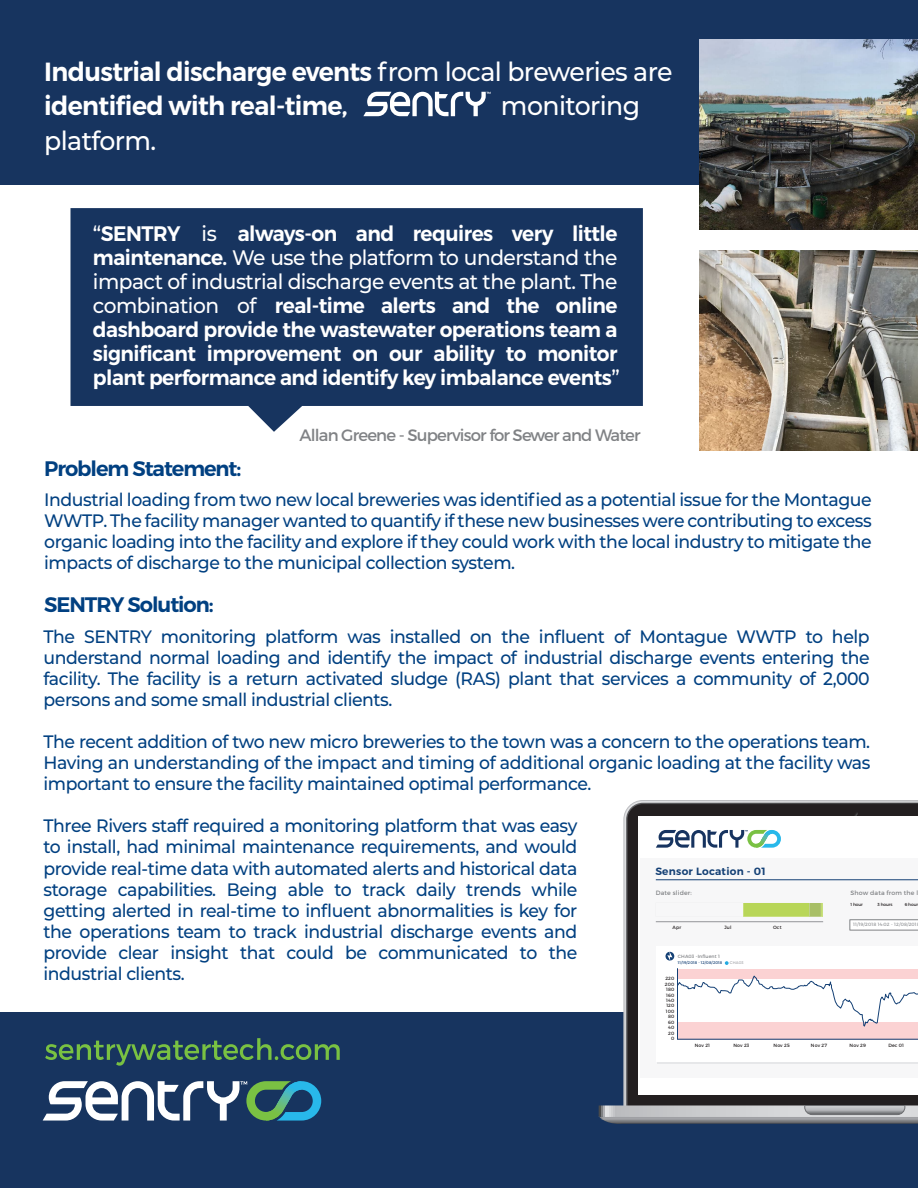
<style>
.page{position:relative;width:918px;height:1188px;background:#fff}
.page>*{position:absolute;margin:0;border:0;box-sizing:border-box;transform-origin:0 0}
.t1{font:600 26.25px/34.5px "Montserrat";letter-spacing:-.025em;color:#fff;scale:.96 1}
.t2{font:500 26.25px "Montserrat";letter-spacing:-.025em;color:#fff;scale:.96 1}
.t3{font:600 21px/24px "Montserrat";letter-spacing:-.025em;color:#fff;text-align:justify;scale:.96 1}
.t4{font:600 21px "Montserrat";letter-spacing:-.05em;color:#014081}
.t5{font:500 18px/21px "Montserrat";letter-spacing:-.025em;color:#014081;text-align:justify;scale:.96 1}
.t6{font:16.5px "Montserrat";letter-spacing:-.05em;color:#808285}
.t7{font:600 10.5px "Montserrat";letter-spacing:.025em;color:#144075}
.t8{font:6.15px "Montserrat";letter-spacing:.025em;color:#808285}
.t9{font:4.65px/5.4px "Montserrat";letter-spacing:.025em;color:#231f20;text-align:right}
.t10{font:4.65px "Montserrat";letter-spacing:.025em;color:#939598}
.t11{font:4.65px "Montserrat";letter-spacing:.025em;color:#808285}
.t12{font:4.35px "Montserrat";letter-spacing:-.025em;color:#231f20}
.t13{font:3.9px "Montserrat";letter-spacing:.025em;color:#144075}
.t14{font:3.9px "Montserrat";letter-spacing:.025em;color:#a8a9ad}
.s1{font-weight:500}
</style>
<div class="page">
<div style="left:0;top:1012px;width:918px;height:176px;background:#17345f"></div>
<div style="left:0;top:0;width:918px;height:184px;background:#17345f"></div>
<svg style="left:45px;top:1038px;width:295px;height:28px"></svg>
<svg style="left:71px;top:208px;width:572px;height:224px;background:#304a70"></svg>
<img style="left:699px;top:251px;width:219px;height:200px">
<img style="left:699px;top:39px;width:219px;height:190px">
<svg style="left:627px;top:804px;width:291px;height:301px;background:#2b2728"></svg>
<svg style="left:599px;top:1105px;width:319px;height:19px;background:#a4a6aa"></svg>
<hr style="left:601px;top:1119px;width:317px;height:1px;background:#a8a9ad">
<svg style="left:852px;top:811px;width:6px;height:5px"></svg>
<div style="left:639px;top:816px;width:279px;height:278px;background:#fff"></div>
<div style="left:640px;top:859px;width:278px;height:219px;background:#f7f7f8"></div>
<div style="left:656px;top:946px;width:262px;height:116px;background:#fff"></div>
<hr style="left:656px;top:880px;width:262px;height:1px;background:#144075">
<svg style="left:850px;top:920px;width:68px;height:11px"></svg>
<hr style="left:656px;top:921px;width:167px;height:1px;background:#939598">
<svg style="left:743px;top:903px;width:80px;height:14px"></svg>
<svg style="left:666px;top:952px;width:252px;height:88px"></svg>
<svg style="left:656px;top:830px;width:125px;height:18px"></svg>
<svg style="left:363px;top:92px;width:128px;height:24px"></svg>
<svg style="left:43px;top:1081px;width:278px;height:40px"></svg>
<h1 class="t1" style="left:44px;top:54px;width:656px">Industrial discharge events <span class="s1">from local breweries are </span>identified with real-time,</h1>
<h1 class="t2" style="left:501px;top:88px;width:146px">monitoring</h1>
<h1 class="t2" style="left:44px;top:122px;width:118px">platform.</h1>
<p class="t3" style="left:93px;top:222px;width:550px"><span class="s1">“</span>SENTRY <span class="s1">is</span> always-on and requires very little maintenance. <span class="s1">We use the platform to understand the impact of industrial discharge events at the plant. The combination of</span> real-time alerts and the online dashboard provide the wastewater operations team a significant improvement on our ability to monitor plant performance and identify key imbalance events<span class="s1">”</span></p>
<p class="t6" style="left:299px;top:425px;width:343px">Allan Greene - Supervisor for Sewer and Water</p>
<p class="t4" style="left:44px;top:455px;width:199px">Problem Statement:</p>
<p class="t5" style="left:44px;top:489px;width:864px">Industrial loading from two new local breweries was identified as a potential issue for the Montague WWTP. The facility manager wanted to quantify if these new businesses were contributing to excess organic loading into the facility and explore if they could work with the local industry to mitigate the impacts of discharge to the municipal collection system.</p>
<p class="t4" style="left:44px;top:592px;width:171px">SENTRY Solution:</p>
<p class="t5" style="left:44px;top:626px;width:862px">The SENTRY monitoring platform was installed on the influent of Montague WWTP to help understand normal loading and identify the impact of industrial discharge events entering the facility. The facility is a return activated sludge (RAS) plant that services a community of 2,000 persons and some small industrial clients.</p>
<p class="t5" style="left:44px;top:731px;width:863px">The recent addition of two new micro breweries to the town was a concern to the operations team.<br>Having an understanding of the impact and timing of additional organic loading at the facility was important to ensure the facility maintained optimal performance.</p>
<p class="t5" style="left:44px;top:815px;width:558px">Three Rivers staff required a monitoring platform that was easy to install, had minimal maintenance requirements, and would provide real-time data with automated alerts and historical data storage capabilities. Being able to track daily trends while getting alerted in real-time to influent abnormalities is key for the operations team to track industrial discharge events and provide clear insight that could be communicated to the industrial clients.</p>
<p class="t7" style="left:655px;top:865px;width:112px">Sensor Location - 01</p>
<p class="t8" style="left:656px;top:889px;width:38px">Date slider:</p>
<p class="t8" style="left:851px;top:889px;width:69px">Show data from the l</p>
<p class="t9" style="left:673px;top:925px;width:10px">Apr</p>
<p class="t9" style="left:724px;top:925px;width:8px">Jul</p>
<p class="t9" style="left:773px;top:925px;width:10px">Oct</p>
<p class="t12" style="left:851px;top:902px;width:14px">1 hour</p>
<p class="t12" style="left:878px;top:902px;width:17px">3 hours</p>
<p class="t12" style="left:905px;top:902px;width:15px">6 hour</p>
<p class="t10" style="left:853px;top:922px;width:65px">11/19/2018 14:02 - 12/08/201</p>
<p class="t11" style="left:678px;top:953px;width:44px">CHA03 -Influent 1</p>
<p class="t13" style="left:678px;top:960px;width:46px">11/19/2018 - 12/08/2018</p>
<p class="t14" style="left:730px;top:960px;width:15px">CHA03</p>
<p class="t9" style="left:665px;top:976px;width:11px">220<br>200<br>180<br>160<br>140<br>120<br>100<br>80<br>60<br>40<br>20<br>0</p>
<p class="t9" style="left:695px;top:1043px;width:17px">Nov 21</p>
<p class="t9" style="left:734px;top:1043px;width:17px">Nov 23</p>
<p class="t9" style="left:774px;top:1043px;width:18px">Nov 25</p>
<p class="t9" style="left:811px;top:1043px;width:18px">Nov 27</p>
<p class="t9" style="left:850px;top:1043px;width:18px">Nov 29</p>
<p class="t9" style="left:888px;top:1043px;width:17px">Dec 01</p>
</div>
